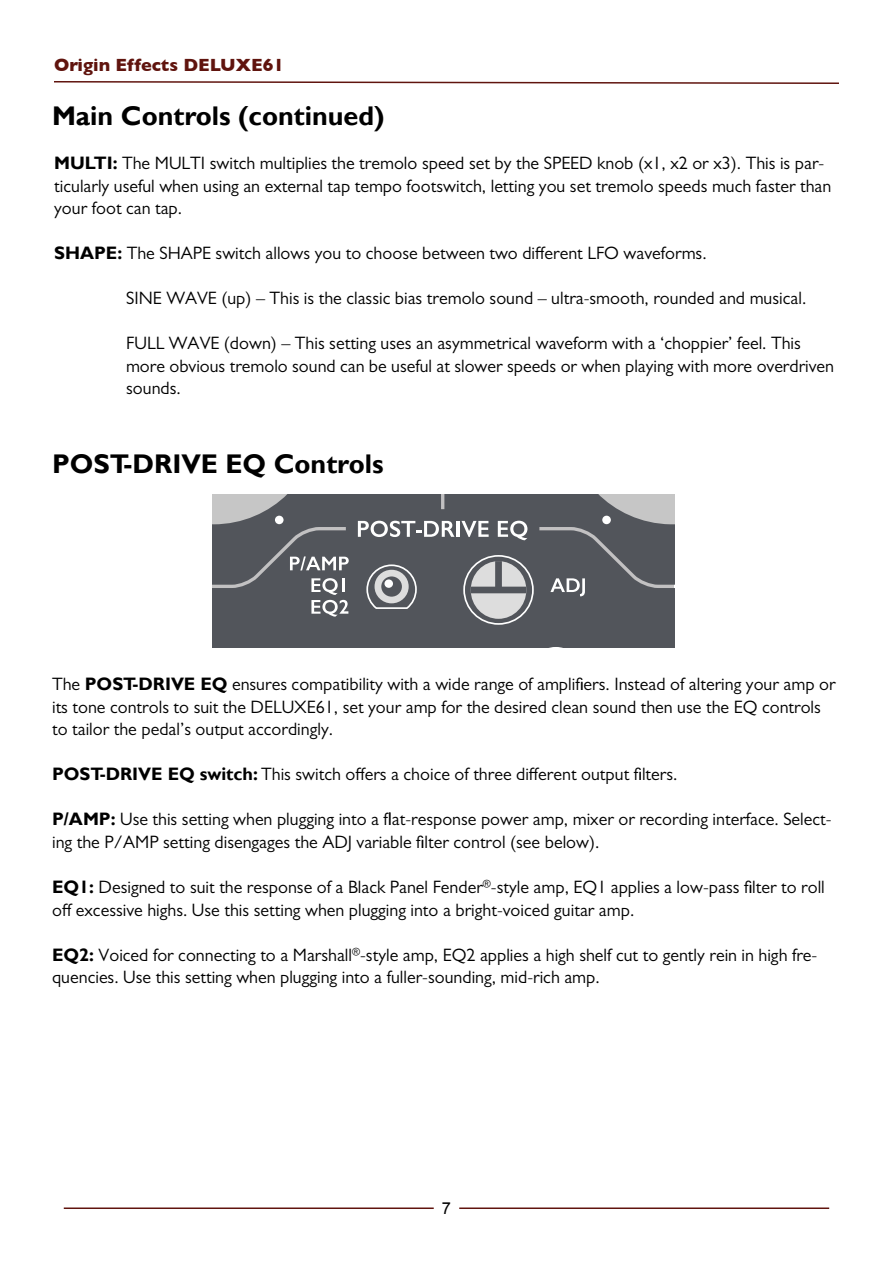
<style>
.page{position:relative;width:893px;height:1263px;background:#fff}
.page>*{position:absolute;margin:0;border:0;box-sizing:border-box;transform-origin:0 0}
.t1{font:700 27px "Gill Sans";color:#000}
.t2{font:18px/22.5px "Gill Sans";color:#000}
.t3{font:700 18px "Gill Sans";color:#60140e}
.t4{font:16.5px "Arial";color:#000}
.s1{font-weight:700}
</style>
<div class="page">
<hr style="left:64px;top:1207px;width:370px;height:2px;background:#60140e">
<hr style="left:459px;top:1207px;width:370px;height:2px;background:#60140e">
<svg style="left:54px;top:81px;width:785px;height:3px"></svg>
<div style="left:213px;top:494px;width:461px;height:153px;background:#52555b"></div>
<svg style="left:290px;top:556px;width:59px;height:14px"></svg>
<svg style="left:311px;top:578px;width:37px;height:39px"></svg>
<svg style="left:550px;top:578px;width:35px;height:18px"></svg>
<svg style="left:358px;top:521px;width:96px;height:16px"></svg>
<hr style="left:457px;top:521px;width:3px;height:16px;background:#fff">
<svg style="left:461px;top:521px;width:28px;height:16px"></svg>
<svg style="left:498px;top:521px;width:29px;height:19px"></svg>
<svg style="left:529px;top:647px;width:43px;height:1px"></svg>
<svg style="left:213px;top:494px;width:106px;height:30px;background:#8d8f92"></svg>
<svg style="left:566px;top:494px;width:108px;height:31px;background:#8c8d90"></svg>
<div style="left:463px;top:555px;width:71px;height:70px;border:2px solid #fff;border-radius:50%"></div>
<div style="left:471px;top:561px;width:55px;height:58px;background:#ddd;border-radius:50%"></div>
<div style="left:495px;top:561px;width:7px;height:29px;background:#52555b"></div>
<div style="left:471px;top:587px;width:55px;height:6px;background:#52555b"></div>
<svg style="left:366px;top:564px;width:52px;height:46px;background:#6e7176"></svg>
<div style="left:375px;top:570px;width:34px;height:33px;border:7px solid #ddd;border-radius:50%"></div>
<div style="left:384px;top:579px;width:9px;height:9px;background:#fff;border-radius:50%"></div>
<p class="t3" style="left:54px;top:57px;width:232px">Origin Effects DELUXE61</p>
<h1 class="t1" style="left:52px;top:105px;width:334px">Main Controls (continued)</h1>
<p class="t2" style="left:54px;top:152px;width:779px"><span class="s1">MULTI:</span> The MULTI switch multiplies the tremolo speed set by the SPEED knob (x1, x2 or x3). This is par&shy;ticularly useful when using an external tap tempo footswitch, letting you set tremolo speeds much faster than your foot can tap.</p>
<p class="t2" style="left:54px;top:242px;width:654px"><span class="s1">SHAPE:</span> The SHAPE switch allows you to choose between two different LFO waveforms.</p>
<p class="t2" style="left:126px;top:287px;width:682px">SINE WAVE (up) – This is the classic bias tremolo sound – ultra-smooth, rounded and musical.</p>
<p class="t2" style="left:126px;top:332px;width:709px">FULL WAVE (down) – This setting uses an asymmetrical waveform with a ‘choppier’ feel. This more obvious tremolo sound can be useful at slower speeds or when playing with more overdriven sounds.</p>
<h1 class="t1" style="left:52px;top:452px;width:333px">POST-DRIVE EQ Controls</h1>
<p class="t2" style="left:52px;top:675px;width:785px">The <span class="s1">POST-DRIVE EQ</span> ensures compatibility with a wide range of amplifiers. Instead of altering your amp or its tone controls to suit the DELUXE61, set your amp for the desired clean sound then use the EQ controls to tailor the pedal’s output accordingly.</p>
<p class="t2" style="left:52px;top:763px;width:627px"><span class="s1">POST-DRIVE EQ switch:</span> This switch offers a choice of three different output filters.</p>
<p class="t2" style="left:52px;top:808px;width:781px"><span class="s1">P/AMP:</span> Use this setting when plugging into a flat-response power amp, mixer or recording interface. Select&shy;ing the P/AMP setting disengages the ADJ variable filter control (see below).</p>
<p class="t2" style="left:52px;top:877px;width:774px"><span class="s1">EQ1:</span> Designed to suit the response of a Black Panel Fender<sup>®</sup>-style amp, EQ1 applies a low-pass filter to roll off excessive highs. Use this setting when plugging into a bright-voiced guitar amp.</p>
<p class="t2" style="left:52px;top:945px;width:767px"><span class="s1">EQ2:</span> Voiced for connecting to a Marshall<sup>®</sup>-style amp, EQ2 applies a high shelf cut to gently rein in high fre&shy;quencies. Use this setting when plugging into a fuller-sounding, mid-rich amp.</p>
<p class="t4" style="left:442px;top:1202px;width:11px">7</p>
</div>
